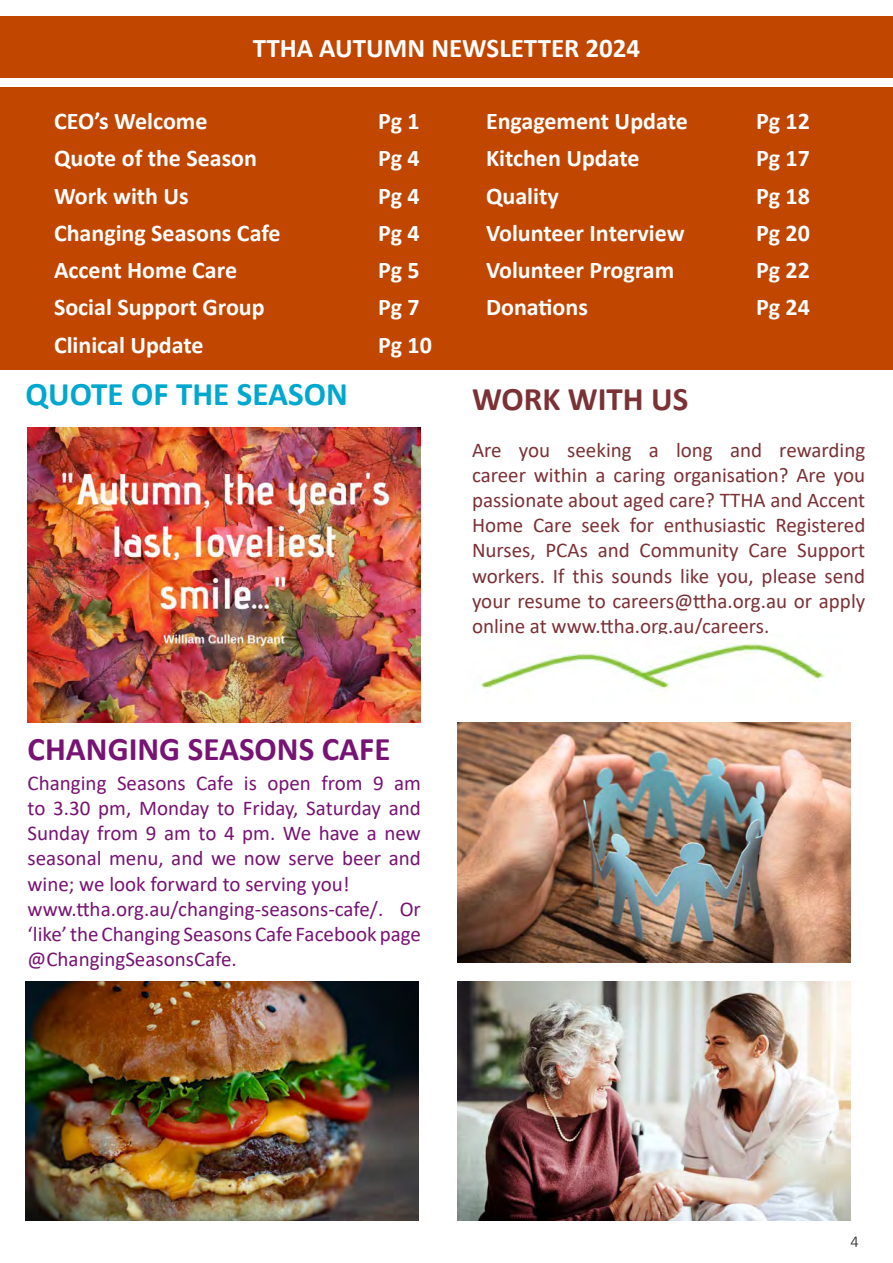
<style>
.page{position:relative;width:893px;height:1263px;background:#fff}
.page>*{position:absolute;margin:0;border:0;box-sizing:border-box;transform-origin:0 0}
.t1{font:700 33px "Calibri";color:#771373}
.t2{font:700 33px "Calibri";color:#00a7cf}
.t3{font:700 33px "Calibri";color:#7b3135}
.t4{font:700 27px "Calibri";color:#fff}
.t5{font:700 24px "Calibri";color:#fff}
.t6{font:21px/25.2px "Calibri";color:#7b3135;text-align:justify}
.t7{font:21px/25.2px "Calibri";color:#771373;text-align:justify}
.t8{font:300 16.5px "Calibri";color:#231f20}
</style>
<div class="page">
<div style="left:0;top:16px;width:893px;height:62px;background:#c14600"></div>
<div style="left:0;top:87px;width:893px;height:283px;background:#c14600"></div>
<img style="left:28px;top:427px;width:393px;height:296px">
<img style="left:474px;top:643px;width:352px;height:48px">
<img style="left:457px;top:981px;width:393px;height:239px">
<img style="left:457px;top:723px;width:393px;height:239px">
<img style="left:26px;top:981px;width:393px;height:239px">
<p class="t4" style="left:253px;top:29px;width:389px">TTHA AUTUMN NEWSLETTER 2024</p>
<p class="t5" style="left:54px;top:104px;width:155px">CEO’s Welcome</p>
<p class="t5" style="left:378px;top:104px;width:43px">Pg 1</p>
<p class="t5" style="left:486px;top:104px;width:203px">Engagement Update</p>
<p class="t5" style="left:756px;top:104px;width:55px">Pg 12</p>
<p class="t5" style="left:54px;top:141px;width:205px">Quote of the Season</p>
<p class="t5" style="left:378px;top:141px;width:43px">Pg 4</p>
<p class="t5" style="left:486px;top:141px;width:155px">Kitchen Update</p>
<p class="t5" style="left:756px;top:141px;width:55px">Pg 17</p>
<p class="t5" style="left:54px;top:179px;width:136px">Work with Us</p>
<p class="t5" style="left:378px;top:179px;width:43px">Pg 4</p>
<p class="t5" style="left:486px;top:179px;width:74px">Quality</p>
<p class="t5" style="left:756px;top:179px;width:55px">Pg 18</p>
<p class="t5" style="left:54px;top:216px;width:228px">Changing Seasons Cafe</p>
<p class="t5" style="left:378px;top:216px;width:43px">Pg 4</p>
<p class="t5" style="left:486px;top:216px;width:200px">Volunteer Interview</p>
<p class="t5" style="left:756px;top:216px;width:55px">Pg 20</p>
<p class="t5" style="left:54px;top:253px;width:185px">Accent Home Care</p>
<p class="t5" style="left:378px;top:253px;width:43px">Pg 5</p>
<p class="t5" style="left:486px;top:253px;width:190px">Volunteer Program</p>
<p class="t5" style="left:756px;top:253px;width:55px">Pg 22</p>
<p class="t5" style="left:54px;top:291px;width:212px">Social Support Group</p>
<p class="t5" style="left:378px;top:291px;width:43px">Pg 7</p>
<p class="t5" style="left:486px;top:291px;width:103px">Donations</p>
<p class="t5" style="left:756px;top:291px;width:55px">Pg 24</p>
<p class="t5" style="left:54px;top:328px;width:151px">Clinical Update</p>
<p class="t5" style="left:378px;top:328px;width:55px">Pg 10</p>
<p class="t2" style="left:26px;top:371px;width:324px">QUOTE OF THE SEASON</p>
<p class="t3" style="left:472px;top:375px;width:218px">WORK WITH US</p>
<p class="t6" style="left:472px;top:436px;width:395px">Are you seeking a long and rewarding career within a caring organisation? Are you passionate about aged care? TTHA and Accent Home Care seek for enthusiastic Registered Nurses, PCAs and Community Care Support workers. If this sounds like you, please send your resume to careers@ttha.org.au or apply online at www.ttha.org.au/careers.</p>
<p class="t1" style="left:28px;top:726px;width:364px">CHANGING SEASONS CAFE</p>
<p class="t7" style="left:28px;top:770px;width:395px">Changing Seasons Cafe is open from 9 am to 3.30 pm, Monday to Friday, Saturday and Sunday from 9 am to 4 pm. We have a new seasonal menu, and we now serve beer and wine; we look forward to serving you!</p>
<p class="t7" style="left:28px;top:896px;width:395px">www.ttha.org.au/changing-seasons-cafe/. Or ‘like’ the Changing Seasons Cafe Facebook page @ChangingSeasonsCafe.</p>
<p class="t8" style="left:850px;top:1231px;width:10px">4</p>
</div>
